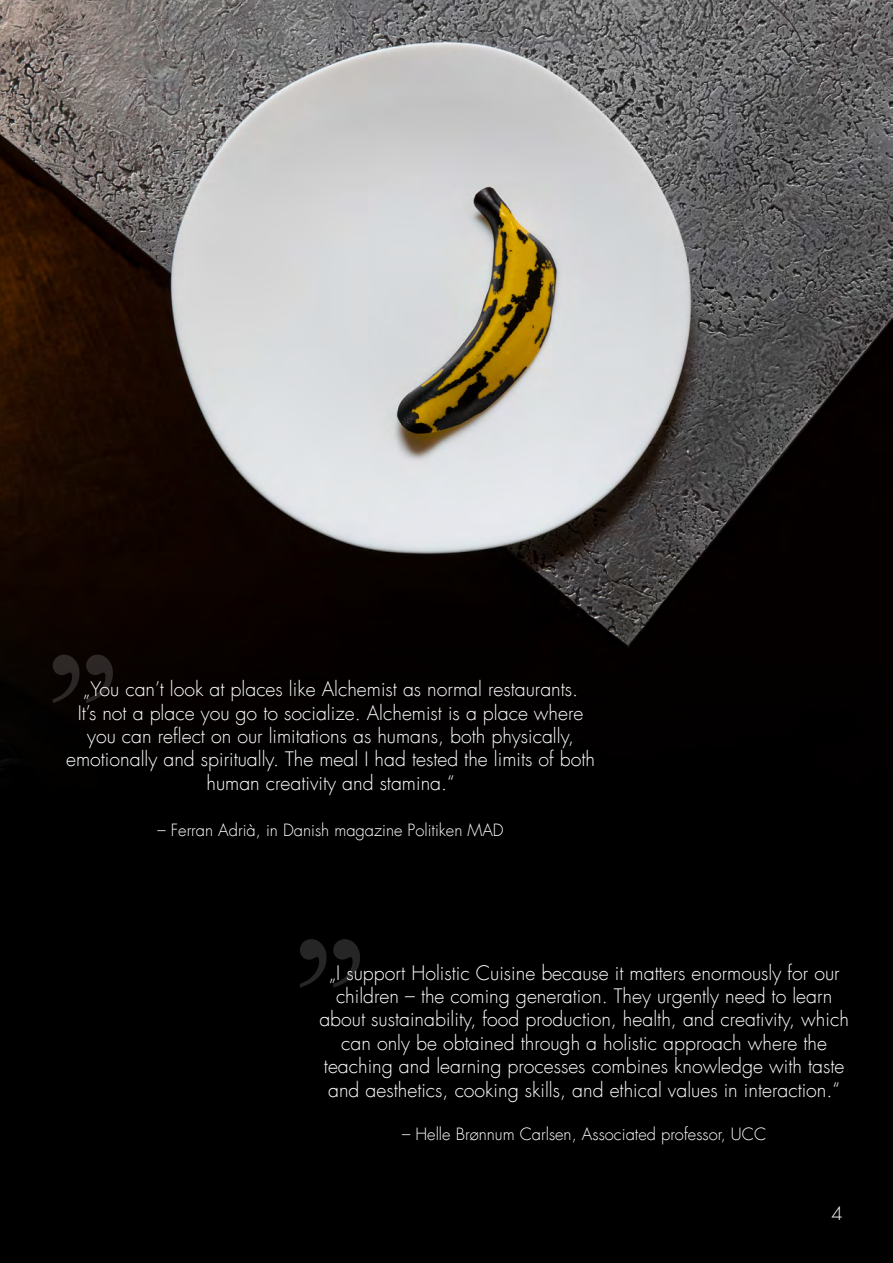
<style>
.page{position:relative;width:893px;height:1263px;background:#000}
.page>*{position:absolute;margin:0;border:0;box-sizing:border-box;transform-origin:0 0}
.t1{font:300 19.5px/23.4px "Futura LT";color:#fff;text-align:center}
.t2{font:300 18px "Futura LT";color:#fff}
.t3{font:300 16.5px "Futura LT";color:#fff}
</style>
<div class="page">
<img style="left:0;top:0;width:893px;height:770px">
<svg style="left:52px;top:654px;width:28px;height:49px"></svg>
<svg style="left:86px;top:654px;width:27px;height:49px"></svg>
<svg style="left:300px;top:939px;width:27px;height:49px"></svg>
<svg style="left:333px;top:939px;width:27px;height:49px"></svg>
<p class="t1" style="left:66px;top:678px;width:530px">„You can’t look at places like Alchemist as normal restaurants.<br>It’s not a place you go to socialize. Alchemist is a place where you can reflect on our limitations as humans, both physically, emotionally and spiritually. The meal I had tested the limits of both human creativity and stamina.“</p>
<p class="t3" style="left:158px;top:820px;width:348px">– Ferran Adrià, in Danish magazine Politiken MAD</p>
<p class="t1" style="left:319px;top:961px;width:531px">„I support Holistic Cuisine because it matters enormously for our children – the coming generation. They urgently need to learn about sustainability, food production, health, and creativity, which can only be obtained through a holistic approach where the teaching and learning processes combines knowledge with taste and aesthetics, cooking skills, and ethical values in interaction.“</p>
<p class="t3" style="left:402px;top:1124px;width:366px">– Helle Brønnum Carlsen, Associated professor, UCC</p>
<p class="t2" style="left:831px;top:1203px;width:13px">4</p>
</div>
